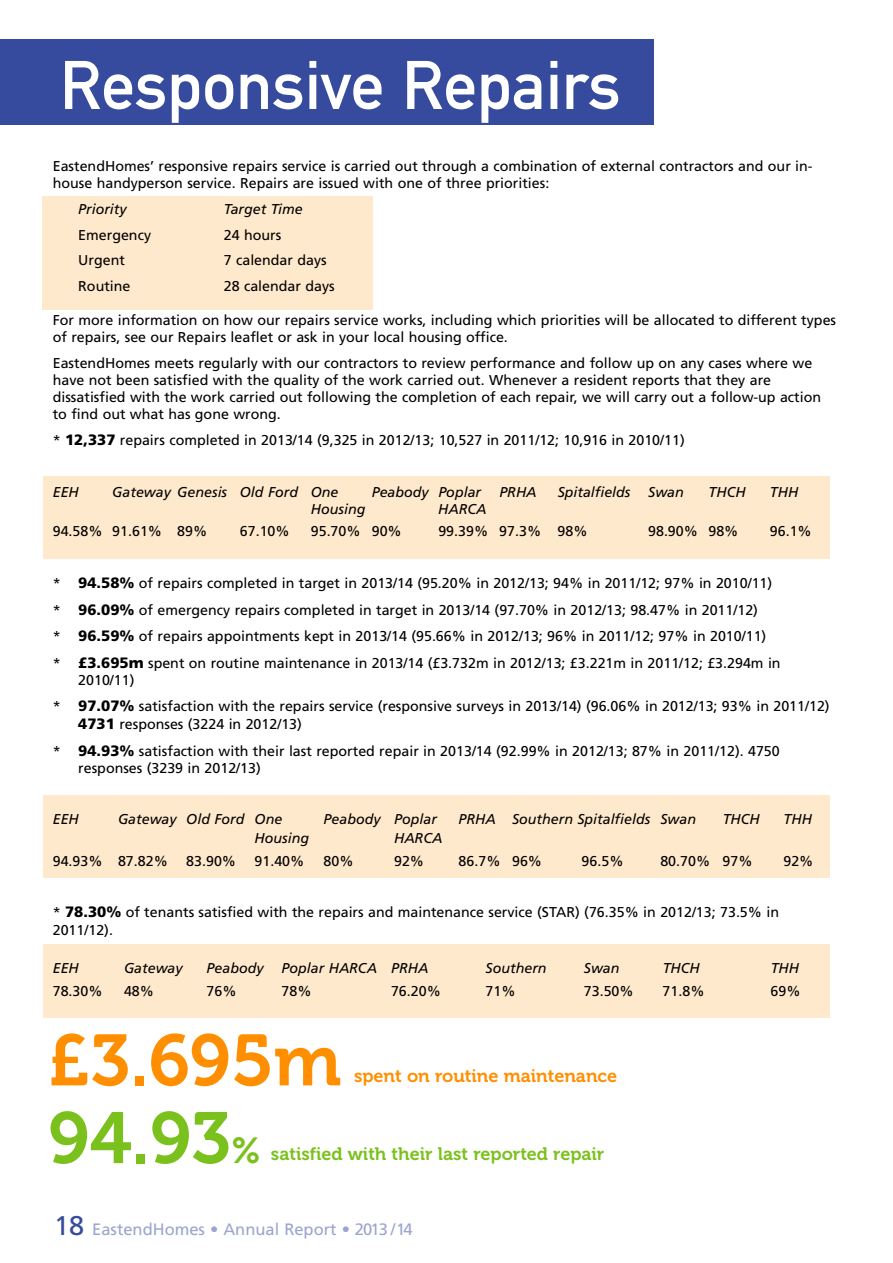
<style>
.page{position:relative;width:893px;height:1263px;background:#fff}
.page>*{position:absolute;margin:0;border:0;box-sizing:border-box;transform-origin:0 0}
.t1{font:72px "Museo 700";color:#ff8f00}
.t2{font:67.5px "DIN Mittelschrift LT";color:#fff}
.t3{font:18px "Museo 700";color:#7bc11d}
.t4{font:18px "Museo 700";color:#ff8f00}
.t5{font:16.5px "Frutiger LT";color:#9ba5ce}
.t6{font:14.25px/17.1px "Frutiger LT";color:#000}
.t7{font:italic 14.25px "Frutiger LT";color:#000}
.s1{font-weight:900;font-size:15px}
.s2{font-size:72px}
.s3{font-size:36px}
.s4{font-size:27px;color:#364b9d}
</style>
<div class="page">
<div style="left:44px;top:476px;width:786px;height:83px;background:#ffe9cc"></div>
<div style="left:43px;top:196px;width:330px;height:114px;background:#ffe9cc"></div>
<div style="left:44px;top:796px;width:786px;height:82px;background:#ffe9cc"></div>
<div style="left:44px;top:944px;width:786px;height:73px;background:#ffe9cc"></div>
<div style="left:0;top:40px;width:653px;height:85px;background:#364b9d"></div>
<h2 class="t2" style="left:60px;top:61px;width:562px">Responsive Repairs</h2>
<p class="t6" style="left:53px;top:159px;width:761px">EastendHomes’ responsive repairs service is carried out through a combination of external contractors and our in&shy;house handyperson service. Repairs are issued with one of three priorities:</p>
<p class="t7" style="left:78px;top:203px;width:50px">Priority</p>
<p class="t7" style="left:224px;top:203px;width:80px">Target Time</p>
<p class="t6" style="left:78px;top:227px;width:74px">Emergency</p>
<p class="t6" style="left:224px;top:227px;width:59px">24 hours</p>
<p class="t6" style="left:78px;top:253px;width:48px">Urgent</p>
<p class="t6" style="left:224px;top:253px;width:104px">7 calendar days</p>
<p class="t6" style="left:78px;top:278px;width:54px">Routine</p>
<p class="t6" style="left:224px;top:278px;width:112px">28 calendar days</p>
<p class="t6" style="left:53px;top:313px;width:785px">For more information on how our repairs service works, including which priorities will be allocated to different types of repairs, see our Repairs leaflet or ask in your local housing office.</p>
<p class="t6" style="left:53px;top:355px;width:770px">EastendHomes meets regularly with our contractors to review performance and follow up on any cases where we have not been satisfied with the quality of the work carried out. Whenever a resident reports that they are dissatisfied with the work carried out following the completion of each repair, we will carry out a follow-up action to find out what has gone wrong.</p>
<p class="t6" style="left:53px;top:433px;width:633px">* <span class="s1">12,337</span> repairs completed in 2013/14 (9,325 in 2012/13; 10,527 in 2011/12; 10,916 in 2010/11)</p>
<p class="t7" style="left:53px;top:486px;width:28px">EEH</p>
<p class="t7" style="left:112px;top:486px;width:228px">Gateway Genesis Old Ford One</p>
<p class="t7" style="left:372px;top:486px;width:111px">Peabody Poplar</p>
<p class="t7" style="left:499px;top:486px;width:39px">PRHA</p>
<p class="t7" style="left:558px;top:486px;width:128px">Spitalfields Swan</p>
<p class="t7" style="left:708px;top:486px;width:39px">THCH</p>
<p class="t7" style="left:770px;top:486px;width:30px">THH</p>
<p class="t7" style="left:311px;top:503px;width:56px">Housing</p>
<p class="t7" style="left:438px;top:503px;width:50px">HARCA</p>
<p class="t6" style="left:53px;top:524px;width:156px">94.58% 91.61% 89%</p>
<p class="t6" style="left:240px;top:524px;width:51px">67.10%</p>
<p class="t6" style="left:311px;top:524px;width:93px">95.70% 90%</p>
<p class="t6" style="left:438px;top:524px;width:151px">99.39% 97.3% 98%</p>
<p class="t6" style="left:648px;top:524px;width:92px">98.90% 98%</p>
<p class="t6" style="left:770px;top:524px;width:43px">96.1%</p>
<p class="t6" style="left:53px;top:571px;width:729px;line-height:26.5px">* <span class="s1">94.58%</span> of repairs completed in target in 2013/14 (95.20% in 2012/13; 94% in 2011/12; 97% in 2010/11) * <span class="s1">96.09%</span> of emergency repairs completed in target in 2013/14 (97.70% in 2012/13; 98.47% in 2011/12)<br>* <span class="s1">96.59%</span> of repairs appointments kept in 2013/14 (95.66% in 2012/13; 96% in 2011/12; 97% in 2010/11)<br>* <span class="s1">£3.695m</span> spent on routine maintenance in 2013/14 (£3.732m in 2012/13; £3.221m in 2011/12; £3.294m in</p>
<p class="t6" style="left:53px;top:668px;width:778px;line-height:26.1px;text-indent:26px">2010/11)<br>* <span class="s1">97.07%</span> satisfaction with the repairs service (responsive surveys in 2013/14) (96.06% in 2012/13; 93% in 2011/12)</p>
<p class="t6" style="left:53px;top:712px;width:728px;line-height:26.5px;text-indent:26px"><span class="s1">4731</span> responses (3224 in 2012/13)<br>* <span class="s1">94.93%</span> satisfaction with their last reported repair in 2013/14 (92.99% in 2012/13; 87% in 2011/12). 4750</p>
<p class="t6" style="left:78px;top:761px;width:184px">responses (3239 in 2012/13)</p>
<p class="t7" style="left:53px;top:814px;width:28px">EEH</p>
<p class="t7" style="left:118px;top:814px;width:166px">Gateway Old Ford One</p>
<p class="t7" style="left:324px;top:814px;width:115px">Peabody Poplar</p>
<p class="t7" style="left:459px;top:814px;width:239px">PRHA Southern Spitalfields Swan</p>
<p class="t7" style="left:723px;top:814px;width:39px">THCH</p>
<p class="t7" style="left:783px;top:814px;width:30px">THH</p>
<p class="t7" style="left:255px;top:833px;width:56px">Housing</p>
<p class="t7" style="left:394px;top:833px;width:50px">HARCA</p>
<p class="t6" style="left:53px;top:853px;width:117px">94.93% 87.82%</p>
<p class="t6" style="left:186px;top:853px;width:51px">83.90%</p>
<p class="t6" style="left:255px;top:853px;width:51px">91.40%</p>
<p class="t6" style="left:324px;top:853px;width:32px">80%</p>
<p class="t6" style="left:394px;top:853px;width:32px">92%</p>
<p class="t6" style="left:459px;top:853px;width:85px">86.7% 96%</p>
<p class="t6" style="left:582px;top:853px;width:43px">96.5%</p>
<p class="t6" style="left:660px;top:853px;width:94px">80.70% 97%</p>
<p class="t6" style="left:783px;top:853px;width:32px">92%</p>
<p class="t6" style="left:53px;top:905px;width:728px">* <span class="s1">78.30%</span> of tenants satisfied with the repairs and maintenance service (STAR) (76.35% in 2012/13; 73.5% in<br>2011/12).</p>
<p class="t7" style="left:53px;top:963px;width:28px">EEH</p>
<p class="t7" style="left:124px;top:963px;width:60px">Gateway</p>
<p class="t7" style="left:207px;top:963px;width:59px">Peabody</p>
<p class="t7" style="left:282px;top:963px;width:148px">Poplar HARCA PRHA</p>
<p class="t7" style="left:486px;top:963px;width:62px">Southern</p>
<p class="t7" style="left:584px;top:963px;width:37px">Swan</p>
<p class="t7" style="left:663px;top:963px;width:39px">THCH</p>
<p class="t7" style="left:771px;top:963px;width:30px">THH</p>
<p class="t6" style="left:53px;top:983px;width:51px">78.30%</p>
<p class="t6" style="left:124px;top:983px;width:32px">48%</p>
<p class="t6" style="left:207px;top:983px;width:32px">76%</p>
<p class="t6" style="left:282px;top:983px;width:32px">78%</p>
<p class="t6" style="left:391px;top:983px;width:51px">76.20%</p>
<p class="t6" style="left:486px;top:983px;width:32px">71%</p>
<p class="t6" style="left:584px;top:983px;width:51px">73.50%</p>
<p class="t6" style="left:663px;top:983px;width:43px">71.8%</p>
<p class="t6" style="left:771px;top:983px;width:32px">69%</p>
<h1 class="t1" style="left:48px;top:1034px;width:295px">£3.695m</h1>
<p class="t4" style="left:354px;top:1069px;width:265px">spent on routine maintenance</p>
<p class="t3" style="left:48px;top:1147px;width:558px"><span class="s2">94.93</span><span class="s3">%</span> satisfied with their last reported repair</p>
<p class="t5" style="left:54px;top:1223px;width:360px"><span class="s4">18</span> EastendHomes • Annual Report • 2013 /14</p>
</div>
